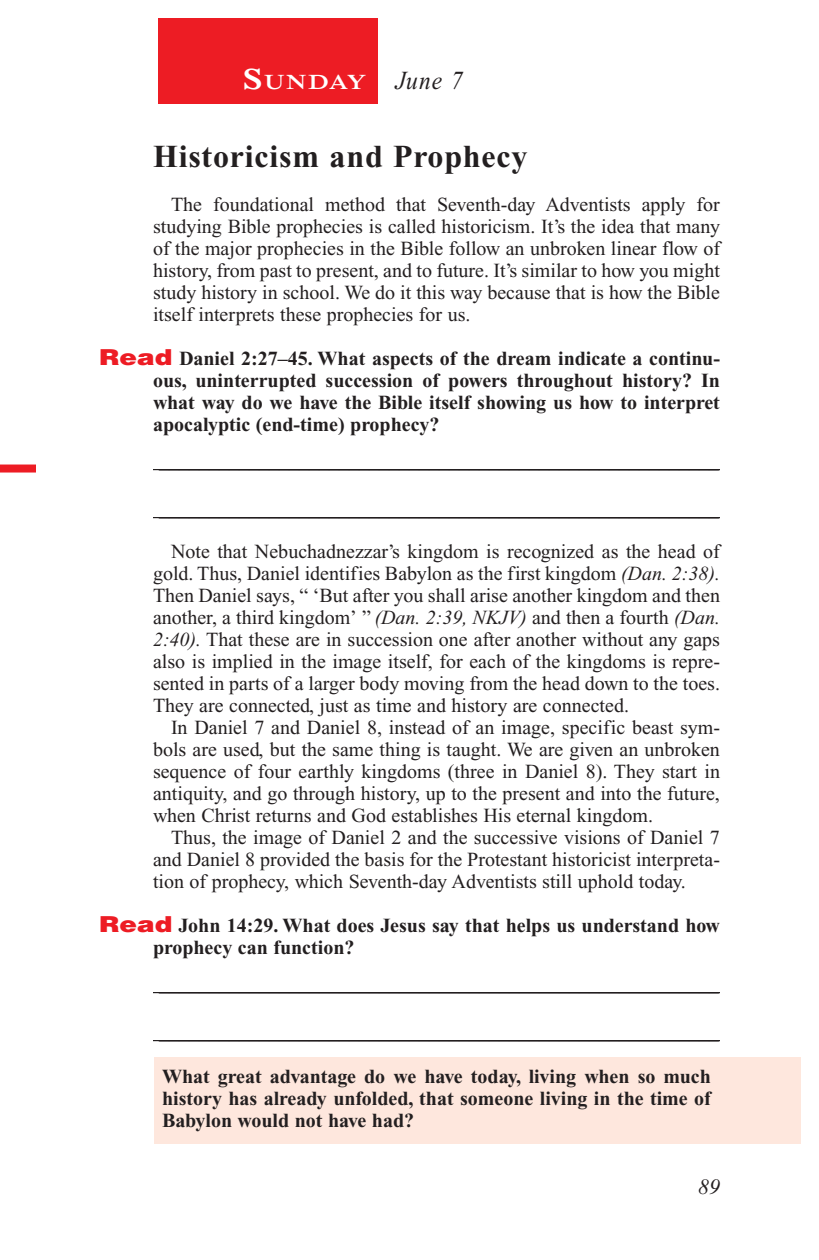
<style>
.page{position:relative;width:819px;height:1260px;background:#fff}
.page>*{position:absolute;margin:0;border:0;box-sizing:border-box;transform-origin:0 0}
.Head{font:700 32px "Times New Roman PS Std";letter-spacing:.025em;color:#231f20}
.Lesson_Dates{font:italic 26px "Times New Roman PS Std";color:#231f20;scale:.9 1}
.t1{font:italic 22px "Times New Roman PS Std";color:#231f20}
.Daily_Header{font:600 21px "Times NRMT Std";letter-spacing:.045em;color:#fff;scale:1.1 1}
.Body{font:20px/22px "Times New Roman PS Std";color:#231f20;text-align:justify}
.Question{font:700 20px/22px "Times New Roman PS Std";color:#231f20;text-align:justify}
.Blank_Lines{font:20px "Times New Roman PS Std";color:#231f20}
.x-screened_box-text{font:700 20px/22px "Times New Roman PS Std";color:#231f20;text-align:justify}
.s1{font-size:30px}
.s2{font-family:"Helvetica LT Std";font-weight:900;font-size:22px;color:#ed1c24}
.s3{font-style:italic}
</style>
<div class="page">
<div style="left:158px;top:18px;width:220px;height:86px;background:#ed1c24"></div>
<div style="left:0;top:465px;width:36px;height:8px;background:#ed1c24"></div>
<div style="left:155px;top:1058px;width:646px;height:86px;background:#fee7dd"></div>
<hr style="left:153px;top:469px;width:567px;height:1px;background:#231f20">
<hr style="left:153px;top:517px;width:567px;height:1px;background:#231f20">
<hr style="left:153px;top:992px;width:567px;height:1px;background:#231f20">
<hr style="left:153px;top:1040px;width:567px;height:1px;background:#231f20">
<p class="Daily_Header" style="left:243px;top:70px;width:114px"><span class="s1">S</span>UNDAY</p>
<p class="Lesson_Dates" style="left:396px;top:66px;width:76px">June 7</p>
<p class="Head" style="left:153px;top:138px;width:376px">Historicism and Prophecy</p>
<p class="Body" style="left:153px;top:193px;width:569px;text-indent:18px">The foundational method that Seventh-day Adventists apply for studying Bible prophecies is called historicism. It’s the idea that many of the major prophecies in the Bible follow an unbroken linear flow of history, from past to present, and to future. It’s similar to how you might study history in school. We do it this way because that is how the Bible itself interprets these prophecies for us.</p>
<p class="Question" style="left:153px;top:347px;width:569px;text-indent:-54px"><span class="s2">Read</span> Daniel 2:27–45. What aspects of the dream indicate a continu&shy;ous, uninterrupted succession of powers throughout history? In what way do we have the Bible itself showing us how to interpret apocalyptic (end-time) prophecy?</p>
<p class="Blank_Lines" style="left:159px;top:450px;width:561px">________________________________________________________</p>
<p class="Blank_Lines" style="left:159px;top:498px;width:561px">________________________________________________________</p>
<p class="Body" style="left:153px;top:540px;width:569px;text-indent:18px">Note that Nebuchadnezzar’s kingdom is recognized as the head of gold. Thus, Daniel identifies Babylon as the first kingdom <span class="s3">(Dan. 2:38).<br></span>Then Daniel says, “ ‘But after you shall arise another kingdom and then another, a third kingdom’ ” <span class="s3">(Dan. 2:39, NKJV)</span> and then a fourth <span class="s3">(Dan.<br>2:40).</span> That these are in succession one after another without any gaps also is implied in the image itself, for each of the kingdoms is repre&shy;sented in parts of a larger body moving from the head down to the toes.<br>They are connected, just as time and history are connected.</p>
<p class="Body" style="left:153px;top:716px;width:569px;text-indent:18px">In Daniel 7 and Daniel 8, instead of an image, specific beast sym&shy;bols are used, but the same thing is taught. We are given an unbroken sequence of four earthly kingdoms (three in Daniel 8). They start in antiquity, and go through history, up to the present and into the future, when Christ returns and God establishes His eternal kingdom.</p>
<p class="Body" style="left:153px;top:826px;width:568px;text-indent:18px">Thus, the image of Daniel 2 and the successive visions of Daniel 7 and Daniel 8 provided the basis for the Protestant historicist interpreta&shy;tion of prophecy, which Seventh-day Adventists still uphold today.</p>
<p class="Question" style="left:153px;top:914px;width:568px;text-indent:-54px"><span class="s2">Read</span> John 14:29. What does Jesus say that helps us understand how prophecy can function?</p>
<p class="Blank_Lines" style="left:159px;top:973px;width:561px">________________________________________________________</p>
<p class="Blank_Lines" style="left:159px;top:1021px;width:561px">________________________________________________________</p>
<p class="x-screened_box-text" style="left:162px;top:1065px;width:550px">What great advantage do we have today, living when so much history has already unfolded, that someone living in the time of Babylon would not have had?</p>
<p class="t1" style="left:698px;top:1175px;width:23px">89</p>
</div>
